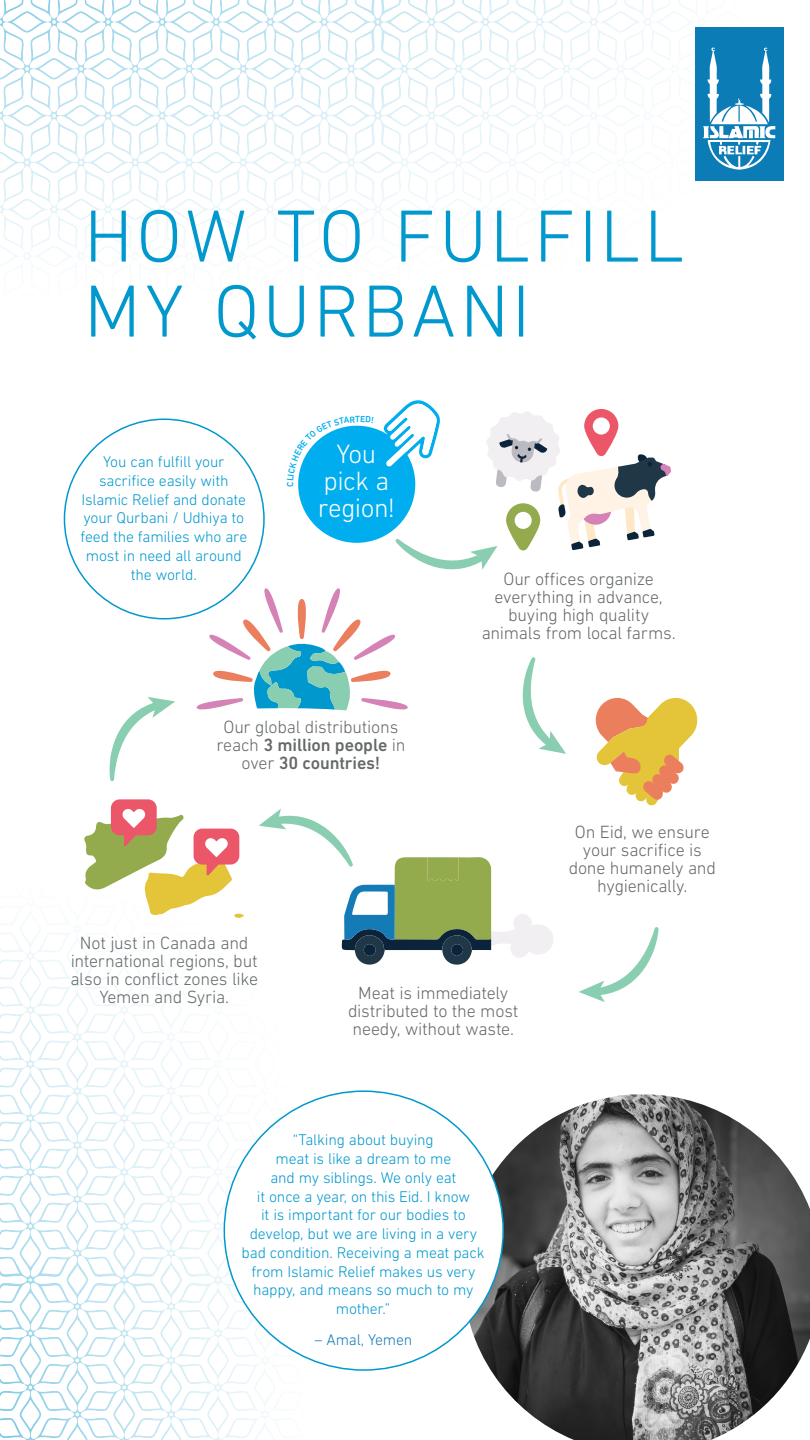
<style>
.page{position:relative;width:810px;height:1440px;background:#fff}
.page>*{position:absolute;margin:0;border:0;box-sizing:border-box;transform-origin:0 0}
.t1{font:300 75px/75px "DIN Next LT Pro";letter-spacing:.045em;color:#0098cd}
.t2{font:300 27px/27px "DIN Next LT Pro";letter-spacing:-.02em;color:#fff;text-align:center}
.t3{font:300 18px/18px "DIN Next LT Pro";letter-spacing:-.015em;color:#656969;text-align:center}
.t4{font:300 15.75px/18.8px "DIN Next LT Pro";letter-spacing:-.01em;color:#0098cd;text-align:center}
.t5{font:300 15.75px "DIN Next LT Pro";letter-spacing:-.015em;color:#147bb7}
.s1{font-weight:500}
</style>
<div class="page">
<img style="left:0;top:0;width:784px;height:493px">
<div style="left:695px;top:27px;width:88px;height:154px;background:#0c7cb7"></div>
<svg style="left:703px;top:48px;width:72px;height:122px"></svg>
<div style="left:64px;top:419px;width:200px;height:200px;background:#fff;border-radius:50%"></div>
<img style="left:0;top:920px;width:463px;height:520px">
<svg style="left:596px;top:698px;width:101px;height:108px"></svg>
<svg style="left:84px;top:799px;width:160px;height:119px"></svg>
<svg style="left:196px;top:587px;width:212px;height:124px"></svg>
<svg style="left:579px;top:927px;width:80px;height:75px"></svg>
<svg style="left:109px;top:697px;width:66px;height:84px"></svg>
<svg style="left:522px;top:657px;width:44px;height:97px"></svg>
<svg style="left:259px;top:809px;width:294px;height:156px"></svg>
<img style="left:463px;top:1094px;width:347px;height:346px">
<div style="left:224px;top:1091px;width:279px;height:279px;background:#fff;border-radius:50%"></div>
<div style="left:298px;top:426px;width:117px;height:117px;background:#00aeef;border-radius:50%"></div>
<svg style="left:382px;top:400px;width:289px;height:170px"></svg>
<svg style="left:287px;top:416px;width:86px;height:70px"></svg>
<h1 class="t1" style="left:84px;top:198px;width:601px">HOW TO FULFILL<br>MY QURBANI</h1>
<p class="t4" style="left:80px;top:452px;width:168px">You can fulfill your sacrifice easily with<br>Islamic Relief and donate your Qurbani / Udhiya to feed the families who are most in need all around the world.</p>
<h2 class="t2" style="left:318px;top:440px;width:79px">You pick a region!</h2>
<p class="t3" style="left:216px;top:718px;width:191px">Our global distributions reach <span class="s1">3 million people</span> in over <span class="s1">30 countries!</span></p>
<p class="t3" style="left:482px;top:569px;width:195px">Our offices organize everything in advance, buying high quality animals from local farms.</p>
<p class="t3" style="left:569px;top:822px;width:149px">On Eid, we ensure your sacrifice is done humanely and hygienically.</p>
<p class="t3" style="left:70px;top:934px;width:189px">Not just in Canada and international regions, but also in conflict zones like<br>Yemen and Syria.</p>
<p class="t3" style="left:348px;top:984px;width:172px">Meat is immediately distributed to the most needy, without waste.</p>
<p class="t4" style="left:242px;top:1131px;width:245px">“Talking about buying<br>meat is like a dream to me<br>and my siblings. We only eat<br>it once a year, on this Eid. I know<br>it is important for our bodies to develop, but we are living in a very bad condition. Receiving a meat pack from Islamic Relief makes us very happy, and means so much to my mother.”</p>
<p class="t5" style="left:315px;top:1330px;width:99px">– Amal, Yemen</p>
</div>
